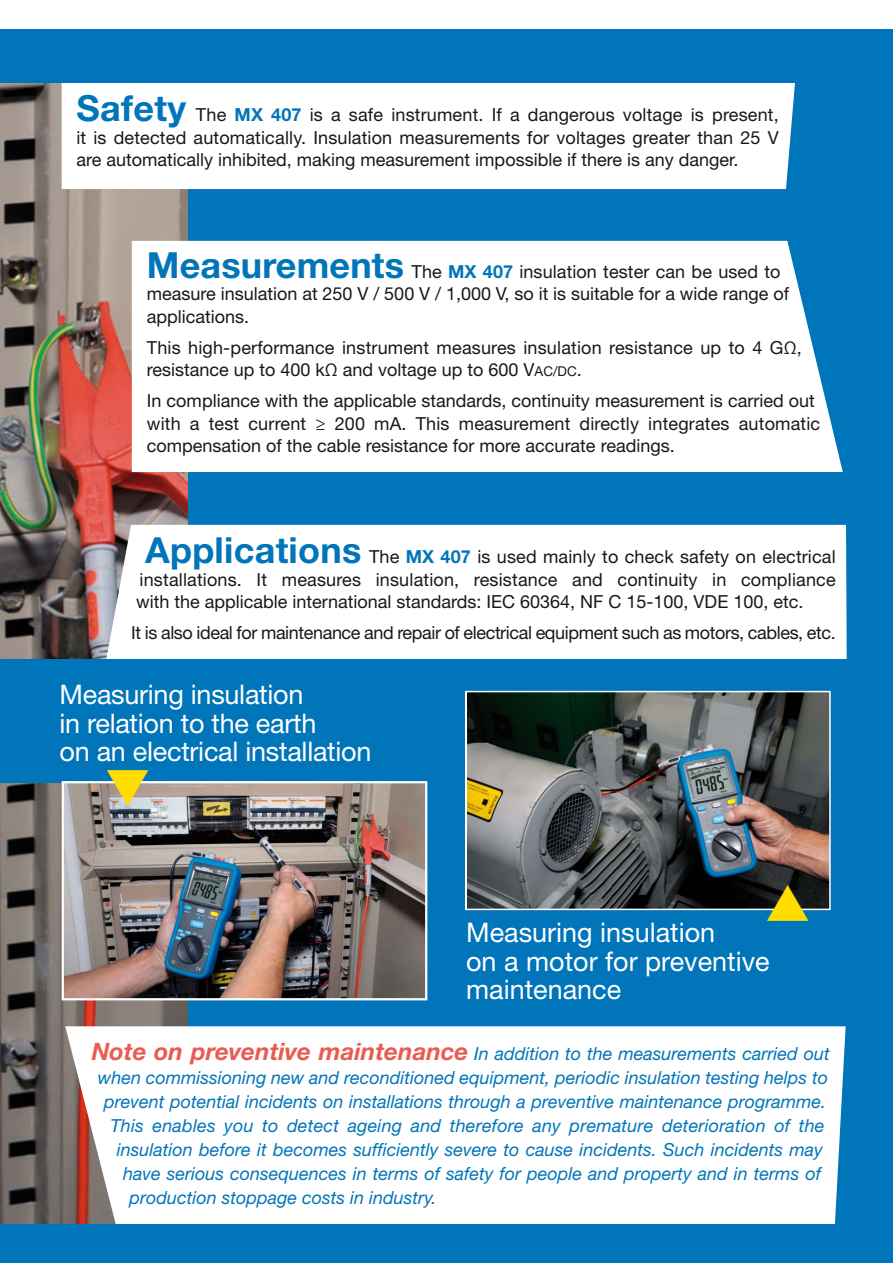
<style>
.page{position:relative;width:893px;height:1263px;background:#fff}
.page>*{position:absolute;margin:0;border:0;box-sizing:border-box;transform-origin:0 0}
.t1{font:27px/28.5px "Helvetica Neue LT Std";letter-spacing:-.01em;color:#fff}
.t2{font:18px/22.5px "Helvetica Neue LT Std";color:#1a171c}
.t3{font:italic 18px "Helvetica Neue LT Std";color:#0075ba}
.t4{font:18px "Helvetica Neue LT Std";letter-spacing:-.02em;color:#1a171c}
.s1{font-weight:700;font-size:36px;color:#0075ba}
.s2{font-weight:700;color:#0075ba}
.s3{font-size:13.5px}
.s4{font-weight:700;font-size:24px;color:#e95c52}
</style>
<div class="page">
<div style="left:0;top:30px;width:893px;height:1233px;background:#0075ba"></div>
<img style="left:0;top:83px;width:187px;height:1141px">
<div style="left:101px;top:525px;width:746px;height:134px;background:#fff"></div>
<div style="left:132px;top:241px;width:711px;height:231px;background:#fff"></div>
<div style="left:65px;top:1026px;width:781px;height:198px;background:#fff"></div>
<div style="left:0;top:659px;width:860px;height:124px;background:#0075ba"></div>
<img style="left:65px;top:784px;width:359px;height:213px">
<div style="left:62px;top:781px;width:365px;height:219px;border:2px solid #fff"></div>
<img style="left:468px;top:694px;width:360px;height:213px">
<div style="left:465px;top:691px;width:366px;height:219px;border:2px solid #fff"></div>
<div style="left:62px;top:83px;width:733px;height:106px;background:#fff"></div>
<svg style="left:107px;top:781px;width:41px;height:25px"></svg>
<svg style="left:767px;top:885px;width:42px;height:26px"></svg>
<p class="t2" style="left:76px;top:105px;width:704px;text-align:justify"><span class="s1">Safety</span> The <span class="s2">MX 407</span> is a safe instrument. If a dangerous voltage is present, it is detected automatically. Insulation measurements for voltages greater than 25 V are automatically inhibited, making measurement impossible if there is any danger.</p>
<p class="t2" style="left:147px;top:262px;width:644px"><span class="s1">Measurements</span> The <span class="s2">MX 407</span> insulation tester can be used to measure insulation at 250 V / 500 V / 1,000 V, so it is suitable for a wide range of applications.</p>
<p class="t2" style="left:147px;top:338px;width:656px">This high-performance instrument measures insulation resistance up to 4 GΩ, resistance up to 400 kΩ and voltage up to 600 V<span class="s3">AC/DC</span>.</p>
<p class="t2" style="left:147px;top:391px;width:675px">In compliance with the applicable standards, continuity measurement is carried out with a test current ≥ 200 mA. This measurement directly integrates automatic compensation of the cable resistance for more accurate readings.</p>
<p class="t2" style="left:136px;top:547px;width:701px;text-align:justify;text-indent:9px"><span class="s1">Applications</span> The <span class="s2">MX 407</span> is used mainly to check safety on electrical installations. It measures insulation, resistance and continuity in compliance with the applicable international standards: IEC 60364, NF C 15-100, VDE 100, etc.</p>
<p class="t4" style="left:131px;top:626px;width:706px">It is also ideal for maintenance and repair of electrical equipment such as motors, cables, etc.</p>
<h1 class="t1" style="left:60px;top:683px;width:313px">Measuring insulation<br>in relation to the earth<br>on an electrical installation</h1>
<h1 class="t1" style="left:466px;top:921px;width:305px">Measuring insulation<br>on a motor for preventive maintenance</h1>
<p class="t3" style="left:92px;top:1047px;width:739px"><span class="s4">Note on preventive maintenance</span> In addition to the measurements carried out</p>
<p class="t3" style="left:98px;top:1071px;width:732px">when commissioning new and reconditioned equipment, periodic insulation testing helps to</p>
<p class="t3" style="left:104px;top:1095px;width:724px">prevent potential incidents on installations through a preventive maintenance programme.</p>
<p class="t3" style="left:110px;top:1119px;width:716px">This enables you to detect ageing and therefore any premature deterioration of the</p>
<p class="t3" style="left:117px;top:1143px;width:707px">insulation before it becomes sufficiently severe to cause incidents. Such incidents may</p>
<p class="t3" style="left:123px;top:1167px;width:699px">have serious consequences in terms of safety for people and property and in terms of</p>
<p class="t3" style="left:130px;top:1191px;width:309px">production stoppage costs in industry.</p>
</div>
